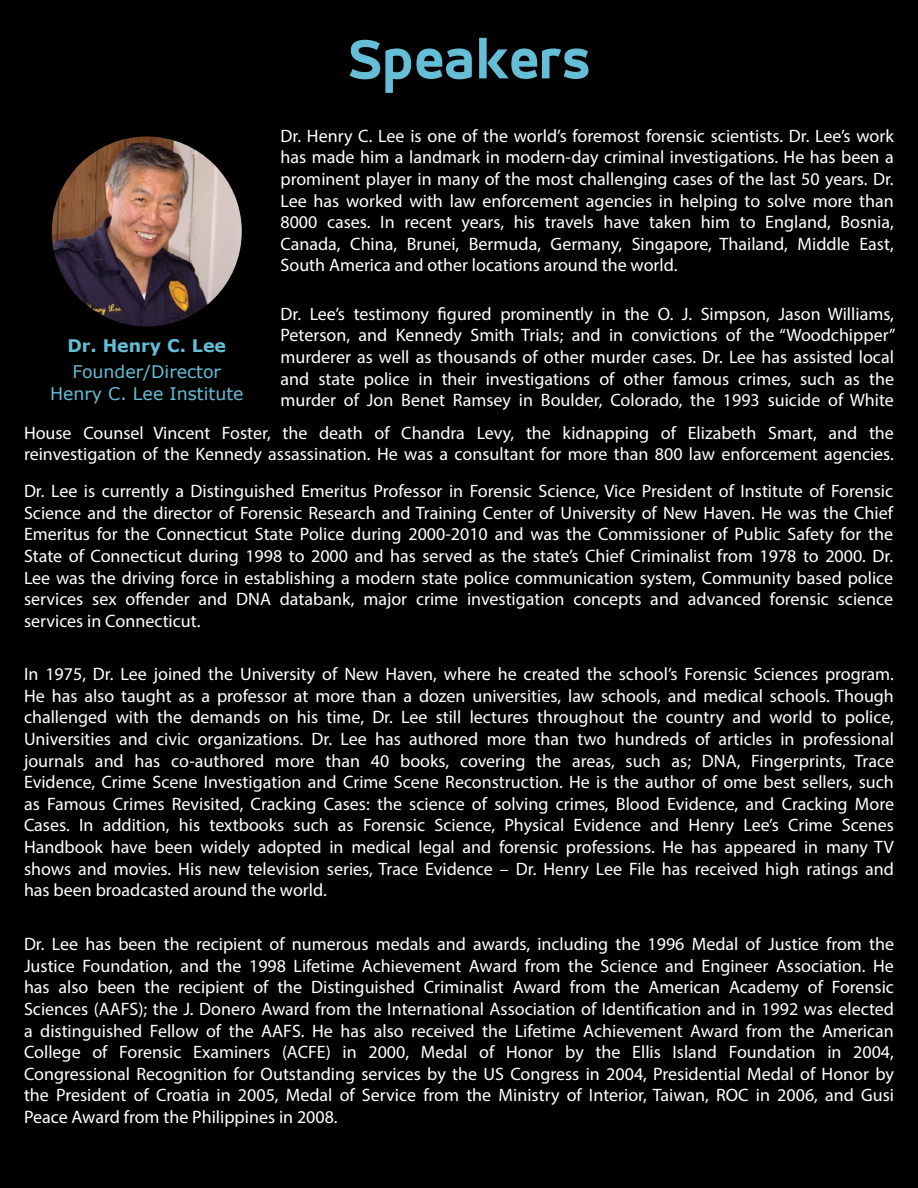
<style>
.page{position:relative;width:918px;height:1188px;background:#000}
.page>*{position:absolute;margin:0;border:0;box-sizing:border-box;transform-origin:0 0}
.t1{font:800 57.9px "Accord Alt";color:#64bfd6}
.t2{font:18px/21.6px "Myriad Pro";color:#fff;text-align:justify}
.t3{font:17.4px/22px "Verdana";color:#64bfd6;text-align:center}
.t4{font:700 17.4px "Verdana";color:#64bfd6}
</style>
<div class="page">
<img style="left:52px;top:136px;width:190px;height:191px;border-radius:95px">
<h1 class="t1" style="left:348px;top:26px;width:244px">Speakers</h1>
<p class="t2" style="left:280px;top:125px;width:615px">Dr. Henry C. Lee is one of the world’s foremost forensic scientists. Dr. Lee’s work has made him a landmark in modern-day criminal investigations. He has been a prominent player in many of the most challenging cases of the last 50 years. Dr.<br>Lee has worked with law enforcement agencies in helping to solve more than 8000 cases. In recent years, his travels have taken him to England, Bosnia, Canada, China, Brunei, Bermuda, Germany, Singapore, Thailand, Middle East, South America and other locations around the world.</p>
<p class="t2" style="left:280px;top:303px;width:617px">Dr. Lee’s testimony figured prominently in the O. J. Simpson, Jason Williams, Peterson, and Kennedy Smith Trials; and in convictions of the “Woodchipper” murderer as well as thousands of other murder cases. Dr. Lee has assisted local and state police in their investigations of other famous crimes, such as the murder of Jon Benet Ramsey in Boulder, Colorado, the 1993 suicide of White</p>
<p class="t2" style="left:24px;top:422px;width:871px">House Counsel Vincent Foster, the death of Chandra Levy, the kidnapping of Elizabeth Smart, and the reinvestigation of the Kennedy assassination. He was a consultant for more than 800 law enforcement agencies.</p>
<p class="t4" style="left:67px;top:335px;width:160px">Dr. Henry C. Lee</p>
<p class="t3" style="left:50px;top:360px;width:195px">Founder/Director<br>Henry C. Lee Institute</p>
<p class="t2" style="left:24px;top:480px;width:871px">Dr. Lee is currently a Distinguished Emeritus Professor in Forensic Science, Vice President of Institute of Forensic Science and the director of Forensic Research and Training Center of University of New Haven. He was the Chief Emeritus for the Connecticut State Police during 2000-2010 and was the Commissioner of Public Safety for the State of Connecticut during 1998 to 2000 and has served as the state’s Chief Criminalist from 1978 to 2000. Dr.<br>Lee was the driving force in establishing a modern state police communication system, Community based police services sex offender and DNA databank, major crime investigation concepts and advanced forensic science services in Connecticut.</p>
<p class="t2" style="left:24px;top:663px;width:872px">In 1975, Dr. Lee joined the University of New Haven, where he created the school’s Forensic Sciences program.<br>He has also taught as a professor at more than a dozen universities, law schools, and medical schools. Though challenged with the demands on his time, Dr. Lee still lectures throughout the country and world to police, Universities and civic organizations. Dr. Lee has authored more than two hundreds of articles in professional journals and has co-authored more than 40 books, covering the areas, such as; DNA, Fingerprints, Trace Evidence, Crime Scene Investigation and Crime Scene Reconstruction. He is the author of ome best sellers, such as Famous Crimes Revisited, Cracking Cases: the science of solving crimes, Blood Evidence, and Cracking More Cases. In addition, his textbooks such as Forensic Science, Physical Evidence and Henry Lee’s Crime Scenes Handbook have been widely adopted in medical legal and forensic professions. He has appeared in many TV shows and movies. His new television series, Trace Evidence – Dr. Henry Lee File has received high ratings and has been broadcasted around the world.</p>
<p class="t2" style="left:24px;top:933px;width:872px">Dr. Lee has been the recipient of numerous medals and awards, including the 1996 Medal of Justice from the Justice Foundation, and the 1998 Lifetime Achievement Award from the Science and Engineer Association. He has also been the recipient of the Distinguished Criminalist Award from the American Academy of Forensic Sciences (AAFS); the J. Donero Award from the International Association of Identification and in 1992 was elected a distinguished Fellow of the AAFS. He has also received the Lifetime Achievement Award from the American College of Forensic Examiners (ACFE) in 2000, Medal of Honor by the Ellis Island Foundation in 2004, Congressional Recognition for Outstanding services by the US Congress in 2004, Presidential Medal of Honor by the President of Croatia in 2005, Medal of Service from the Ministry of Interior, Taiwan, ROC in 2006, and Gusi Peace Award from the Philippines in 2008.</p>
</div>
